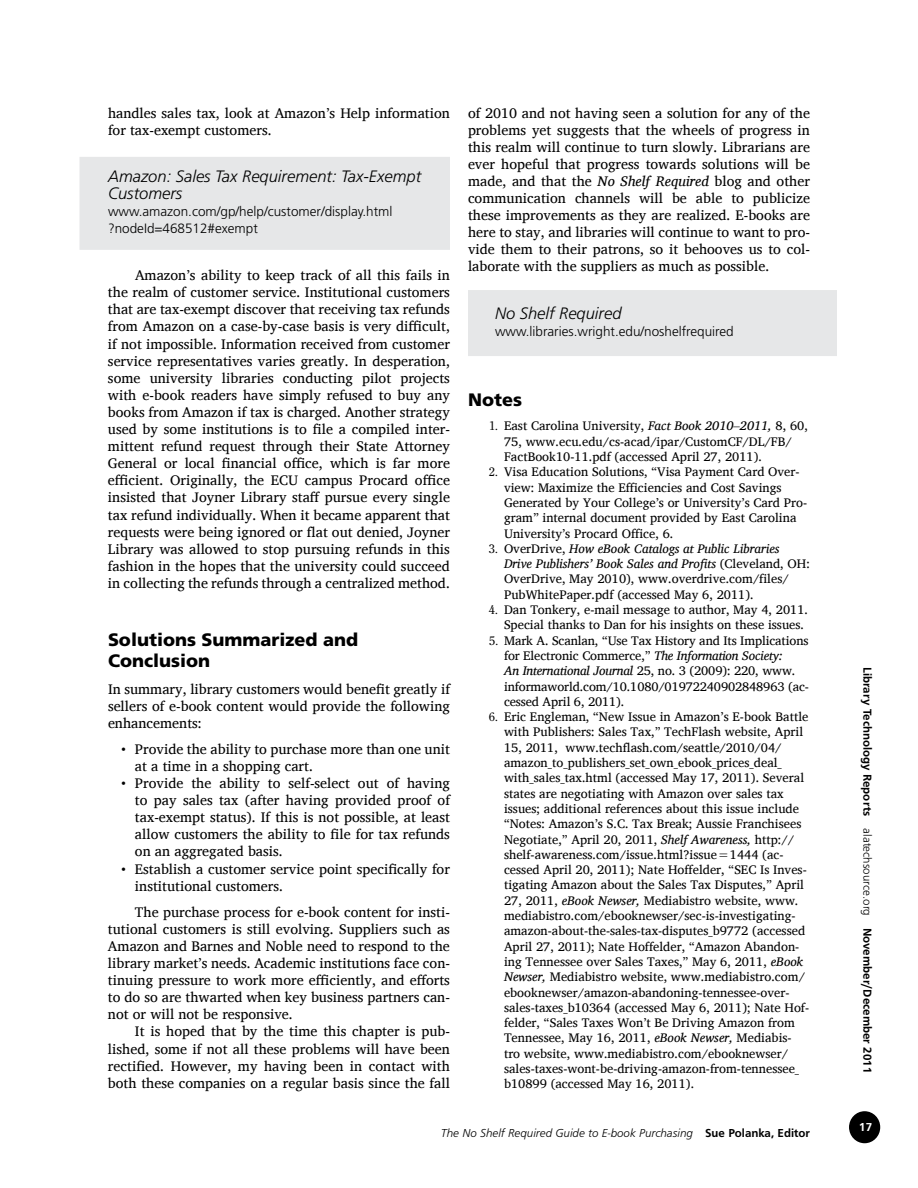
<style>
.page{position:relative;width:918px;height:1188px;background:#fff}
.page>*{position:absolute;margin:0;border:0;box-sizing:border-box;transform-origin:0 0}
.t1{font:900 18px/21px "Frutiger";color:#000}
.t2{font:italic 300 16.5px/17.1px "Frutiger";color:#000}
.t3{font:14.25px/17.1px "Charis SIL";color:#000;text-align:justify}
.t4{font:300 13.5px/17.1px "Frutiger";color:#000}
.t5{font:12.75px/15.3px "Charis SIL";color:#000}
.t6{font:12px "Frugal Sans Bold DTC";color:#000}
.t7{font:12px "Frugal Sans Light Italic DTC";color:#000}
.t8{font:12px "Frugal Sans Bold DTC";color:#fff}
.s1{font-style:italic}
.s2{font-family:"Clearface Regular DTC"}
.s3{font-family:"Frugal Sans Bold DTC"}
.s4{font-family:"Frugal Sans Light DTC"}
</style>
<div class="page">
<div style="left:850px;top:1112px;width:29px;height:31px;background:#000;border-radius:50%"></div>
<div style="left:849px;top:1111px;width:31px;height:32px;border:2px solid #000;border-radius:50%"></div>
<div style="left:468px;top:290px;width:369px;height:66px;background:#e6e7e8"></div>
<div style="left:80px;top:157px;width:370px;height:93px;background:#e6e7e8"></div>
<p class="t3" style="left:108px;top:104px;width:343px">handles sales tax, look at Amazon’s Help information for tax-exempt customers.</p>
<p class="t2" style="left:108px;top:168px;width:315px">Amazon: Sales Tax Requirement: Tax-Exempt<br>Customers</p>
<p class="t4" style="left:108px;top:203px;width:286px">www.amazon.com/gp/help/customer/display.html ?nodeId=468512#exempt</p>
<p class="t3" style="left:108px;top:267px;width:344px;text-indent:27px">Amazon’s ability to keep track of all this fails in the realm of customer service. Institutional customers that are tax-exempt discover that receiving tax refunds from Amazon on a case-by-case basis is very difficult, if not impossible. Information received from customer service representatives varies greatly. In desperation, some university libraries conducting pilot projects with e-book readers have simply refused to buy any books from Amazon if tax is charged. Another strategy used by some institutions is to file a compiled inter&shy;mittent refund request through their State Attorney General or local financial office, which is far more efficient. Originally, the ECU campus Procard office insisted that Joyner Library staff pursue every single tax refund individually. When it became apparent that requests were being ignored or flat out denied, Joyner Library was allowed to stop pursuing refunds in this fashion in the hopes that the university could succeed in collecting the refunds through a centralized method.</p>
<p class="t1" style="left:108px;top:630px;width:252px">Solutions Summarized and<br>Conclusion</p>
<p class="t3" style="left:108px;top:680px;width:343px">In summary, library customers would benefit greatly if sellers of e-book content would provide the following enhancements:</p>
<p class="t3" style="left:135px;top:740px;width:316px;text-indent:-13px">• Provide the ability to purchase more than one unit at a time in a shopping cart.</p>
<p class="t3" style="left:135px;top:775px;width:316px;text-indent:-13px">• Provide the ability to self-select out of having to pay sales tax (after having provided proof of tax-exempt status). If this is not possible, at least allow customers the ability to file for tax refunds on an aggregated basis.</p>
<p class="t3" style="left:135px;top:860px;width:316px;text-indent:-13px">• Establish a customer service point specifically for institutional customers.</p>
<p class="t3" style="left:108px;top:903px;width:344px;text-indent:27px">The purchase process for e-book content for insti&shy;tutional customers is still evolving. Suppliers such as Amazon and Barnes and Noble need to respond to the library market’s needs. Academic institutions face con&shy;tinuing pressure to work more efficiently, and efforts to do so are thwarted when key business partners can&shy;not or will not be responsive.</p>
<p class="t3" style="left:108px;top:1023px;width:344px;text-indent:27px">It is hoped that by the time this chapter is pub&shy;lished, some if not all these problems will have been rectified. However, my having been in contact with both these companies on a regular basis since the fall</p>
<p class="t3" style="left:468px;top:104px;width:344px">of 2010 and not having seen a solution for any of the problems yet suggests that the wheels of progress in this realm will continue to turn slowly. Librarians are ever hopeful that progress towards solutions will be made, and that the <span class="s1">No Shelf Required</span> blog and other communication channels will be able to publicize these improvements as they are realized. E-books are here to stay, and libraries will continue to want to pro&shy;vide them to their patrons, so it behooves us to col&shy;laborate with the suppliers as much as possible.</p>
<p class="t2" style="left:495px;top:304px;width:128px">No Shelf Required</p>
<p class="t4" style="left:495px;top:323px;width:240px">www.libraries.wright.edu/noshelfrequired</p>
<p class="t1" style="left:468px;top:389px;width:56px">Notes</p>
<p class="t5" style="left:504px;top:418px;width:306px;text-indent:-15px"><span class="s2">1.</span> East Carolina University, <span class="s1">Fact Book 2010–2011,</span> 8, 60,<br>75, www.ecu.edu/cs-acad/ipar/CustomCF/DL/FB/<br>FactBook10-11.pdf (accessed April 27, 2011).</p>
<p class="t5" style="left:504px;top:464px;width:305px;text-indent:-15px"><span class="s2">2.</span> Visa Education Solutions, “Visa Payment Card Over&shy;view: Maximize the Efficiencies and Cost Savings Generated by Your College’s or University’s Card Pro&shy;gram” internal document provided by East Carolina University’s Procard Office, 6.</p>
<p class="t5" style="left:504px;top:541px;width:307px;text-indent:-15px"><span class="s2">3.</span> OverDrive, <span class="s1">How eBook Catalogs at Public Libraries Drive Publishers’ Book Sales and Profits</span> (Cleveland, OH:<br>OverDrive, May 2010), www.overdrive.com/files/ PubWhitePaper.pdf (accessed May 6, 2011).</p>
<p class="t5" style="left:504px;top:602px;width:306px;text-indent:-15px"><span class="s2">4.</span> Dan Tonkery, e-mail message to author, May 4, 2011.<br>Special thanks to Dan for his insights on these issues.</p>
<p class="t5" style="left:504px;top:633px;width:307px;text-indent:-15px"><span class="s2">5.</span> Mark A. Scanlan, “Use Tax History and Its Implications for Electronic Commerce,” <span class="s1">The Information Society:<br>An International Journal</span> 25, no. 3 (2009): 220, www. informaworld.com/10.1080/01972240902848963 (ac&shy;cessed April 6, 2011).</p>
<p class="t5" style="left:504px;top:709px;width:307px;text-indent:-15px"><span class="s2">6.</span> Eric Engleman, “New Issue in Amazon’s E-book Battle with Publishers: Sales Tax,” TechFlash website, April 15, 2011, www.techflash.com/seattle/2010/04/ amazon_to_publishers_set_own_ebook_prices_deal_ with_sales_tax.html (accessed May 17, 2011). Several states are negotiating with Amazon over sales tax issues; additional references about this issue include “Notes: Amazon’s S.C. Tax Break; Aussie Franchisees Negotiate,” April 20, 2011, <span class="s1">Shelf Awareness,</span> http:// shelf-awareness.com/issue.html?issue=1444 (ac&shy;cessed April 20, 2011); Nate Hoffelder, “SEC Is Inves&shy;tigating Amazon about the Sales Tax Disputes,” April 27, 2011, <span class="s1">eBook Newser,</span> Mediabistro website, www. mediabistro.com/ebooknewser/sec-is-investigating&shy;amazon-about-the-sales-tax-disputes_b9772 (accessed April 27, 2011); Nate Hoffelder, “Amazon Abandon&shy;ing Tennessee over Sales Taxes,” May 6, 2011, <span class="s1">eBook Newser,</span> Mediabistro website, www.mediabistro.com/ ebooknewser/amazon-abandoning-tennessee-over&shy;sales-taxes_b10364 (accessed May 6, 2011); Nate Hof&shy;felder, “Sales Taxes Won’t Be Driving Amazon from Tennessee, May 16, 2011, <span class="s1">eBook Newser,</span> Mediabis&shy;tro website, www.mediabistro.com/ebooknewser/ sales-taxes-wont-be-driving-amazon-from-tennessee_ b10899 (accessed May 16, 2011).</p>
<p class="t7" style="left:441px;top:1126px;width:371px">The No Shelf Required Guide to E-book Purchasing <span class="s3">Sue Polanka, Editor</span></p>
<p class="t6" style="left:874px;top:667px;width:408px;rotate:90deg">Library Technology Reports <span class="s4">alatechsource.org</span> November/December 2011</p>
<p class="t8" style="left:859px;top:1120px;width:14px">17</p>
</div>
